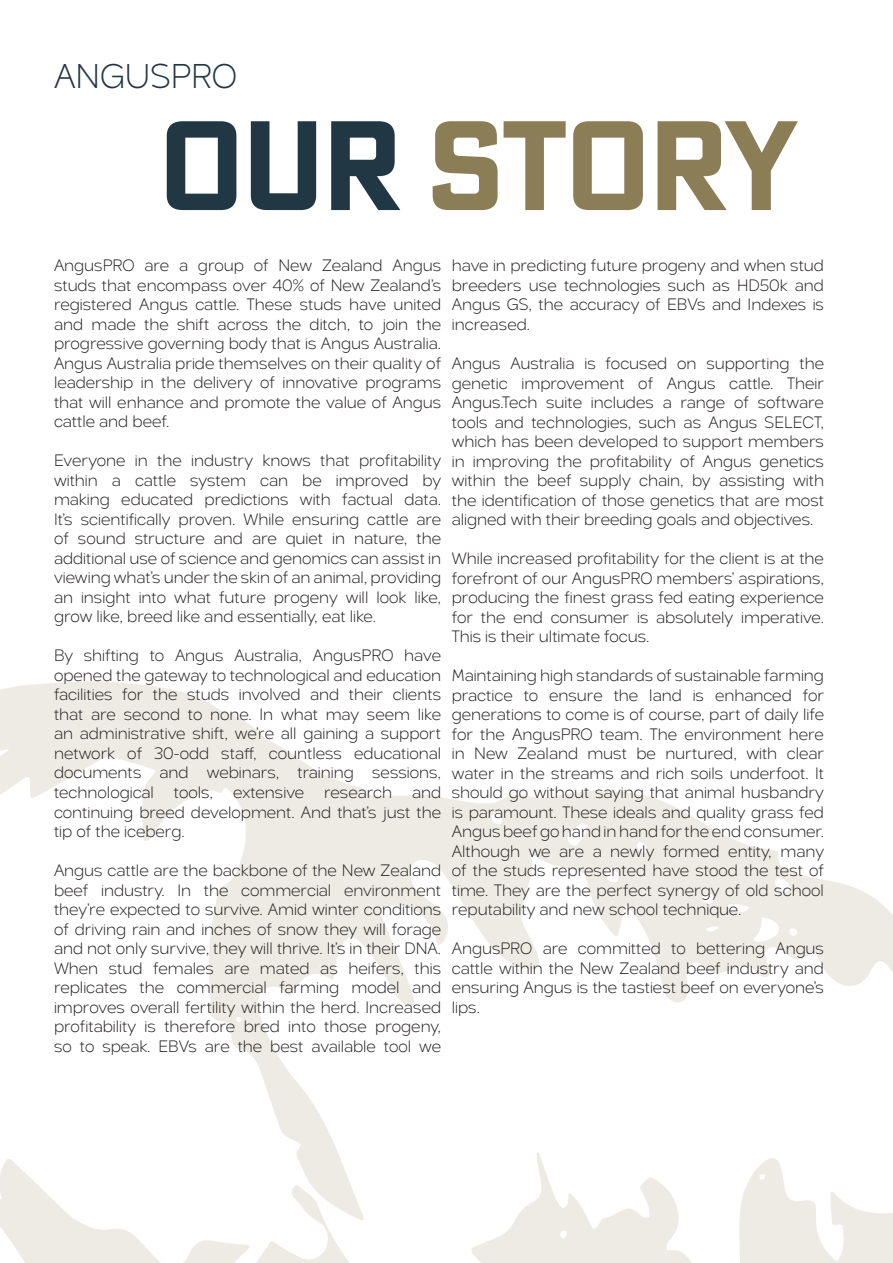
<style>
.page{position:relative;width:893px;height:1263px;background:#fff}
.page>*{position:absolute;margin:0;border:0;box-sizing:border-box;transform-origin:0 0}
.t1{font:700 124.2px "Poster Gothic ATF";letter-spacing:-.015em;color:#8b7d56}
.t2{font:300 34.35px "Delecta";color:#223744}
.t3{font:300 16.5px/19.5px "Delecta";color:#231f20;text-align:justify}
.s1{color:#223744}
</style>
<div class="page">
<svg style="left:1px;top:681px;width:892px;height:582px"></svg>
<img style="left:0;top:0;width:1px;height:1263px">
<svg style="left:0;top:1159px;width:392px;height:104px"></svg>
<h2 class="t2" style="left:54px;top:51px;width:185px">ANGUSPRO</h2>
<h1 class="t1" style="left:159px;top:85px;width:641px"><span class="s1">OUR</span> STORY</h1>
<p class="t3" style="left:54px;top:255px;width:389px">AngusPRO are a group of New Zealand Angus studs that encompass over 40% of New Zealand’s registered Angus cattle. These studs have united and made the shift across the ditch, to join the progressive governing body that is Angus Australia.<br>Angus Australia pride themselves on their quality of leadership in the delivery of innovative programs that will enhance and promote the value of Angus cattle and beef.</p>
<p class="t3" style="left:54px;top:450px;width:389px">Everyone in the industry knows that profitability within a cattle system can be improved by making educated predictions with factual data.<br>It’s scientifically proven. While ensuring cattle are of sound structure and are quiet in nature, the additional use of science and genomics can assist in viewing what’s under the skin of an animal, providing an insight into what future progeny will look like, grow like, breed like and essentially, eat like.</p>
<p class="t3" style="left:54px;top:645px;width:389px">By shifting to Angus Australia, AngusPRO have opened the gateway to technological and education facilities for the studs involved and their clients that are second to none. In what may seem like an administrative shift, we’re all gaining a support network of 30-odd staff, countless educational documents and webinars, training sessions, technological tools, extensive research and continuing breed development. And that’s just the tip of the iceberg.</p>
<p class="t3" style="left:54px;top:859px;width:389px">Angus cattle are the backbone of the New Zealand beef industry. In the commercial environment they’re expected to survive. Amid winter conditions of driving rain and inches of snow they will forage and not only survive, they will thrive. It’s in their DNA.<br>When stud females are mated as heifers, this replicates the commercial farming model and improves overall fertility within the herd. Increased profitability is therefore bred into those progeny, so to speak. EBVs are the best available tool we</p>
<p class="t3" style="left:452px;top:255px;width:374px">have in predicting future progeny and when stud breeders use technologies such as HD50k and Angus GS, the accuracy of EBVs and Indexes is increased.</p>
<p class="t3" style="left:452px;top:352px;width:374px">Angus Australia is focused on supporting the genetic improvement of Angus cattle. Their Angus.Tech suite includes a range of software tools and technologies, such as Angus SELECT, which has been developed to support members in improving the profitability of Angus genetics within the beef supply chain, by assisting with the identification of those genetics that are most aligned with their breeding goals and objectives.</p>
<p class="t3" style="left:452px;top:547px;width:374px">While increased profitability for the client is at the forefront of our AngusPRO members’ aspirations, producing the finest grass fed eating experience for the end consumer is absolutely imperative.<br>This is their ultimate focus.</p>
<p class="t3" style="left:452px;top:665px;width:374px">Maintaining high standards of sustainable farming practice to ensure the land is enhanced for generations to come is of course, part of daily life for the AngusPRO team. The environment here in New Zealand must be nurtured, with clear water in the streams and rich soils underfoot. It should go without saying that animal husbandry is paramount. These ideals and quality grass fed Angus beef go hand in hand for the end consumer.<br>Although we are a newly formed entity, many of the studs represented have stood the test of time. They are the perfect synergy of old school reputability and new school technique.</p>
<p class="t3" style="left:452px;top:938px;width:374px">AngusPRO are committed to bettering Angus cattle within the New Zealand beef industry and ensuring Angus is the tastiest beef on everyone’s lips.</p>
</div>
